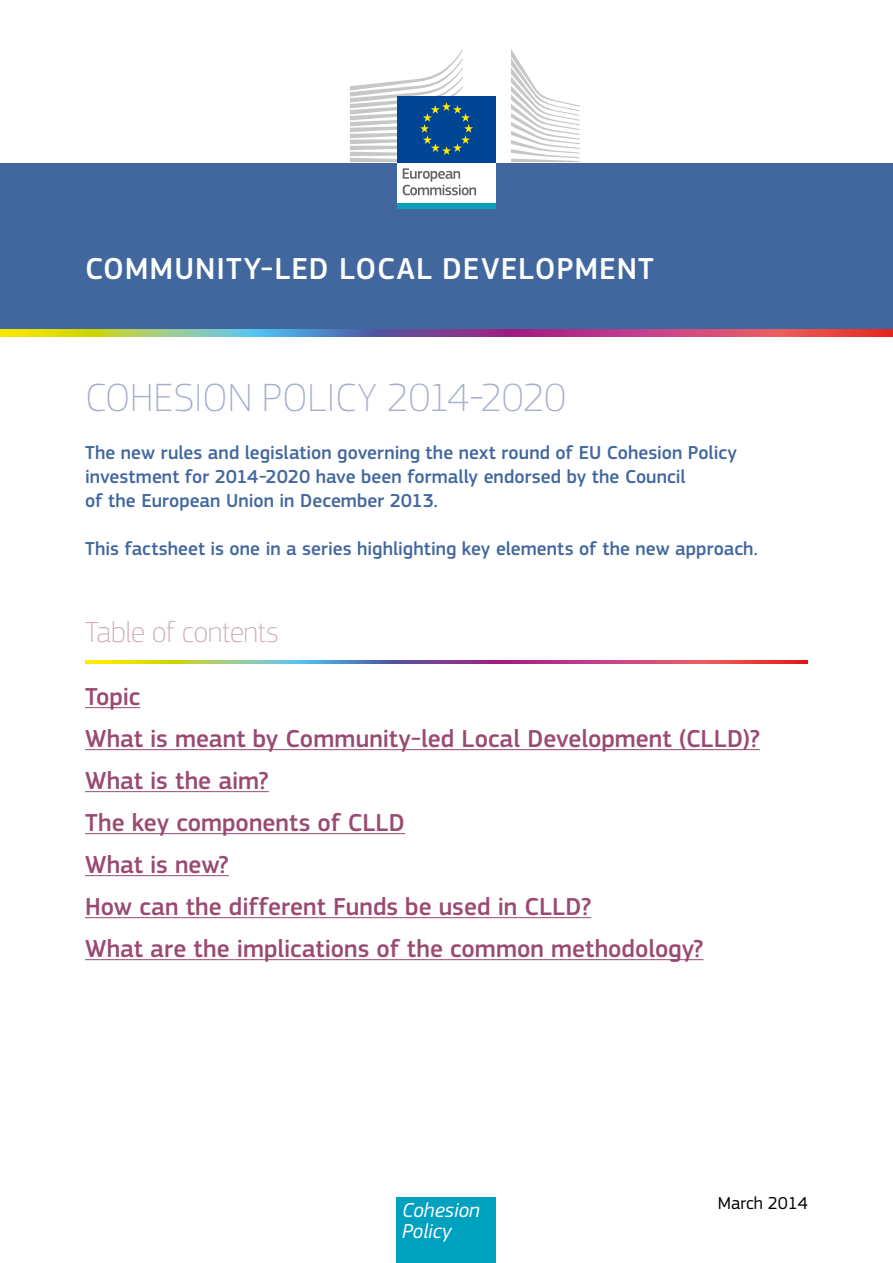
<style>
.page{position:relative;width:893px;height:1263px;background:#fff}
.page>*{position:absolute;margin:0;border:0;box-sizing:border-box;transform-origin:0 0}
.Cover_Titre_Cohesion{font:100 40.95px "PF Square Sans Pro";letter-spacing:-.01em;color:#a5aece}
.Cover_Titre_principa{font:500 31.5px "PF Square Sans Pro";letter-spacing:.03em;color:#fff}
.TOC_titre{font:100 30px "PF Square Sans Pro";letter-spacing:-.01em;color:#c9a3b5}
.TOC_body{font:500 25.5px "PF Square Sans Pro";color:#9a4a72}
.t1{font:italic 21px/21px "PF Square Sans Pro";color:#fff}
.Cover_Titre_intro{font:500 19.5px/24px "PF Square Sans Pro";color:#42679e}
._03_BODY{font:18px "PF Square Sans Pro";color:#000}
</style>
<div class="page">
<div style="left:0;top:162px;width:893px;height:175px;background:#42679e"></div>
<svg style="left:0;top:330px;width:893px;height:7px;background:#a97379"></svg>
<svg style="left:85px;top:661px;width:723px;height:2px"></svg>
<hr style="left:85px;top:707px;width:55px;height:1px;background:#9a4a72">
<hr style="left:85px;top:749px;width:675px;height:1px;background:#9a4a72">
<hr style="left:85px;top:791px;width:184px;height:1px;background:#9a4a72">
<hr style="left:85px;top:833px;width:320px;height:1px;background:#9a4a72">
<hr style="left:85px;top:875px;width:144px;height:1px;background:#9a4a72">
<hr style="left:85px;top:917px;width:506px;height:1px;background:#9a4a72">
<hr style="left:85px;top:959px;width:618px;height:1px;background:#9a4a72">
<svg style="left:303px;top:162px;width:323px;height:47px"></svg>
<div style="left:397px;top:160px;width:99px;height:44px;background:#fff"></div>
<svg style="left:511px;top:49px;width:69px;height:113px"></svg>
<div style="left:397px;top:96px;width:99px;height:66px;background:#004494"></div>
<svg style="left:350px;top:49px;width:123px;height:113px"></svg>
<div style="left:397px;top:203px;width:99px;height:5px;background:#0a9fba"></div>
<svg style="left:403px;top:168px;width:73px;height:27px"></svg>
<div style="left:397px;top:1197px;width:99px;height:66px;background:#00a0bf"></div>
<p class="Cover_Titre_principa" style="left:85px;top:250px;width:570px">COMMUNITY-LED LOCAL DEVELOPMENT</p>
<p class="Cover_Titre_Cohesion" style="left:85px;top:374px;width:482px">COHESION POLICY 2014-2020</p>
<p class="Cover_Titre_intro" style="left:85px;top:441px;width:654px">The new rules and legislation governing the next round of EU Cohesion Policy investment for 2014-2020 have been formally endorsed by the Council<br>of the European Union in December 2013.</p>
<p class="Cover_Titre_intro" style="left:85px;top:537px;width:674px">This factsheet is one in a series highlighting key elements of the new approach.</p>
<p class="TOC_titre" style="left:85px;top:615px;width:195px">Table of contents</p>
<p class="TOC_body" style="left:85px;top:682px;width:57px">Topic</p>
<p class="TOC_body" style="left:85px;top:724px;width:676px">What is meant by Community-led Local Development (CLLD)?</p>
<p class="TOC_body" style="left:85px;top:766px;width:185px">What is the aim?</p>
<p class="TOC_body" style="left:85px;top:808px;width:321px">The key components of CLLD</p>
<p class="TOC_body" style="left:85px;top:850px;width:145px">What is new?</p>
<p class="TOC_body" style="left:85px;top:892px;width:508px">How can the different Funds be used in CLLD?</p>
<p class="TOC_body" style="left:85px;top:934px;width:620px">What are the implications of the common methodology?</p>
<p class="t1" style="left:402px;top:1200px;width:79px">Cohesion<br>Policy</p>
<p class="_03_BODY" style="left:718px;top:1193px;width:92px">March 2014</p>
</div>
